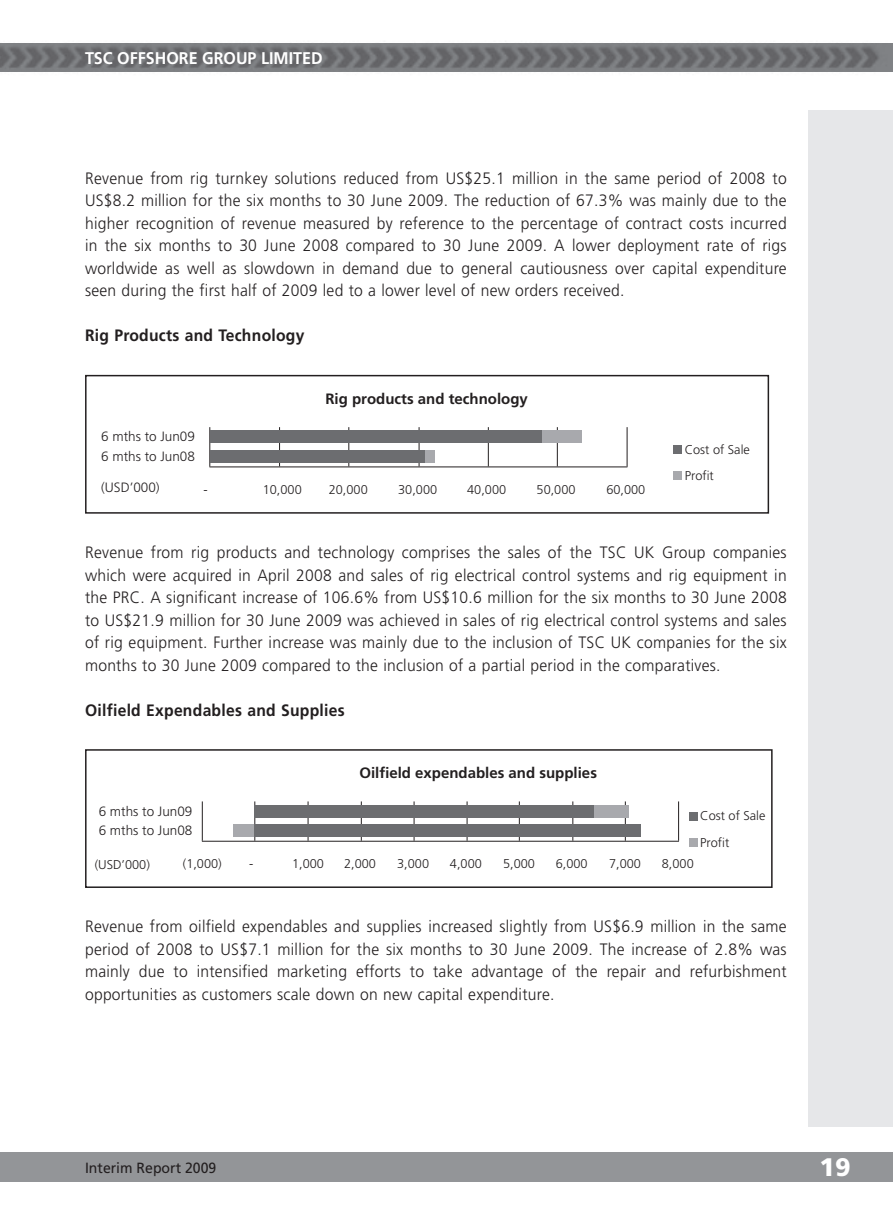
<style>
.page{position:relative;width:893px;height:1212px;background:#fff}
.page>*{position:absolute;margin:0;border:0;box-sizing:border-box;transform-origin:0 0}
.t1{font:900 25.35px "Frutiger LT Std";color:#fff}
.t2{font:700 16.95px "Frutiger LT Std";color:#fff;scale:.95 1}
.t3{font:300 16.5px/22.5px "Frutiger LT Std";letter-spacing:.015em;color:#231f20;text-align:justify;scale:.95 1}
.t4{font:700 16.5px "Frutiger LT Std";letter-spacing:.015em;color:#231f20;scale:.95 1}
.t5{font:700 15px "Frutiger LT Std";color:#231f20}
.t6{font:14.85px "Frutiger LT Std";color:#231f20;scale:.95 1}
.t7{font:300 13.5px/19.8px "Frutiger LT Std";color:#231f20}
.t8{font:300 12.75px/26.5px "Frutiger LT Std";color:#231f20}
</style>
<div class="page">
<div style="left:0;top:1152px;width:893px;height:30px;background:#939598"></div>
<img style="left:0;top:44px;width:893px;height:27px">
<div style="left:808px;top:111px;width:85px;height:1016px;background:#e6e7e9"></div>
<hr style="left:209px;top:427px;width:1px;height:40px;background:#231f20">
<hr style="left:279px;top:427px;width:1px;height:40px;background:#231f20">
<hr style="left:348px;top:427px;width:1px;height:40px;background:#231f20">
<hr style="left:419px;top:427px;width:1px;height:40px;background:#231f20">
<hr style="left:488px;top:427px;width:1px;height:40px;background:#231f20">
<hr style="left:557px;top:427px;width:1px;height:40px;background:#231f20">
<hr style="left:627px;top:427px;width:1px;height:40px;background:#231f20">
<hr style="left:209px;top:466px;width:418px;height:1px;background:#231f20">
<div style="left:541px;top:430px;width:41px;height:13px;background:#a8a9ad"></div>
<div style="left:210px;top:430px;width:332px;height:13px;background:#6c6d70"></div>
<div style="left:422px;top:450px;width:13px;height:13px;background:#a8a9ad"></div>
<div style="left:673px;top:471px;width:9px;height:9px;background:#a8a9ad"></div>
<div style="left:673px;top:446px;width:9px;height:8px;background:#6c6d70"></div>
<div style="left:210px;top:450px;width:215px;height:13px;background:#6c6d70"></div>
<div style="left:85px;top:375px;width:684px;height:139px;border:2px solid #231f20"></div>
<hr style="left:202px;top:801px;width:1px;height:40px;background:#231f20">
<hr style="left:254px;top:801px;width:1px;height:40px;background:#231f20">
<hr style="left:308px;top:801px;width:1px;height:40px;background:#231f20">
<hr style="left:361px;top:801px;width:1px;height:40px;background:#231f20">
<hr style="left:467px;top:801px;width:1px;height:40px;background:#231f20">
<hr style="left:414px;top:801px;width:1px;height:40px;background:#231f20">
<hr style="left:519px;top:801px;width:1px;height:40px;background:#231f20">
<hr style="left:625px;top:801px;width:1px;height:40px;background:#231f20">
<hr style="left:572px;top:801px;width:1px;height:40px;background:#231f20">
<hr style="left:678px;top:801px;width:1px;height:40px;background:#231f20">
<hr style="left:202px;top:841px;width:477px;height:1px;background:#231f20">
<div style="left:579px;top:805px;width:50px;height:12px;background:#a8a9ad"></div>
<div style="left:255px;top:805px;width:339px;height:12px;background:#6c6d70"></div>
<div style="left:233px;top:824px;width:21px;height:13px;background:#a8a9ad"></div>
<div style="left:689px;top:838px;width:8px;height:8px;background:#a8a9ad"></div>
<div style="left:689px;top:812px;width:8px;height:9px;background:#6c6d70"></div>
<div style="left:255px;top:824px;width:386px;height:13px;background:#6c6d70"></div>
<div style="left:85px;top:749px;width:688px;height:139px;border:2px solid #231f20"></div>
<p class="t2" style="left:85px;top:52px;width:252px">TSC OFFSHORE GROUP LIMITED</p>
<p class="t3" style="left:85px;top:168px;width:740px">Revenue from rig turnkey solutions reduced from US$25.1 million in the same period of 2008 to US$8.2 million for the six months to 30 June 2009. The reduction of 67.3% was mainly due to the higher recognition of revenue measured by reference to the percentage of contract costs incurred in the six months to 30 June 2008 compared to 30 June 2009. A lower deployment rate of rigs worldwide as well as slowdown in demand due to general cautiousness over capital expenditure seen during the first half of 2009 led to a lower level of new orders received.</p>
<p class="t4" style="left:85px;top:330px;width:233px">Rig Products and Technology</p>
<p class="t5" style="left:325px;top:394px;width:204px">Rig products and technology</p>
<p class="t7" style="left:101px;top:428px;width:95px">6 mths to Jun09<br>6 mths to Jun08</p>
<p class="t7" style="left:101px;top:478px;width:60px">(USD’000)</p>
<p class="t8" style="left:204px;top:478px;width:6px">-</p>
<p class="t8" style="left:329px;top:478px;width:40px">20,000</p>
<p class="t8" style="left:398px;top:478px;width:40px">30,000</p>
<p class="t8" style="left:467px;top:478px;width:40px">40,000</p>
<p class="t8" style="left:606px;top:478px;width:40px">60,000</p>
<p class="t8" style="left:537px;top:478px;width:40px">50,000</p>
<p class="t8" style="left:263px;top:478px;width:40px">10,000</p>
<p class="t8" style="left:685px;top:437px;width:67px">Cost of Sale<br>Profit</p>
<p class="t3" style="left:85px;top:543px;width:740px">Revenue from rig products and technology comprises the sales of the TSC UK Group companies which were acquired in April 2008 and sales of rig electrical control systems and rig equipment in the PRC. A significant increase of 106.6% from US$10.6 million for the six months to 30 June 2008 to US$21.9 million for 30 June 2009 was achieved in sales of rig electrical control systems and sales of rig equipment. Further increase was mainly due to the inclusion of TSC UK companies for the six months to 30 June 2009 compared to the inclusion of a partial period in the comparatives.</p>
<p class="t4" style="left:85px;top:704px;width:275px">Oilfield Expendables and Supplies</p>
<p class="t5" style="left:359px;top:768px;width:239px">Oilfield expendables and supplies</p>
<p class="t7" style="left:99px;top:802px;width:95px">6 mths to Jun09<br>6 mths to Jun08</p>
<p class="t8" style="left:95px;top:852px;width:57px">(USD’000)</p>
<p class="t8" style="left:183px;top:852px;width:40px">(1,000)</p>
<p class="t8" style="left:249px;top:852px;width:6px">-</p>
<p class="t8" style="left:344px;top:852px;width:33px">2,000</p>
<p class="t8" style="left:397px;top:852px;width:33px">3,000</p>
<p class="t8" style="left:450px;top:852px;width:33px">4,000</p>
<p class="t8" style="left:556px;top:852px;width:33px">6,000</p>
<p class="t8" style="left:609px;top:852px;width:33px">7,000</p>
<p class="t8" style="left:662px;top:852px;width:33px">8,000</p>
<p class="t8" style="left:700px;top:804px;width:67px">Cost of Sale<br>Profit</p>
<p class="t8" style="left:292px;top:852px;width:33px">1,000</p>
<p class="t8" style="left:503px;top:852px;width:33px">5,000</p>
<p class="t3" style="left:85px;top:917px;width:740px">Revenue from oilfield expendables and supplies increased slightly from US$6.9 million in the same period of 2008 to US$7.1 million for the six months to 30 June 2009. The increase of 2.8% was mainly due to intensified marketing efforts to take advantage of the repair and refurbishment opportunities as customers scale down on new capital expenditure.</p>
<p class="t6" style="left:85px;top:1162px;width:140px">Interim Report 2009</p>
<h1 class="t1" style="left:819px;top:1158px;width:33px">19</h1>
</div>
